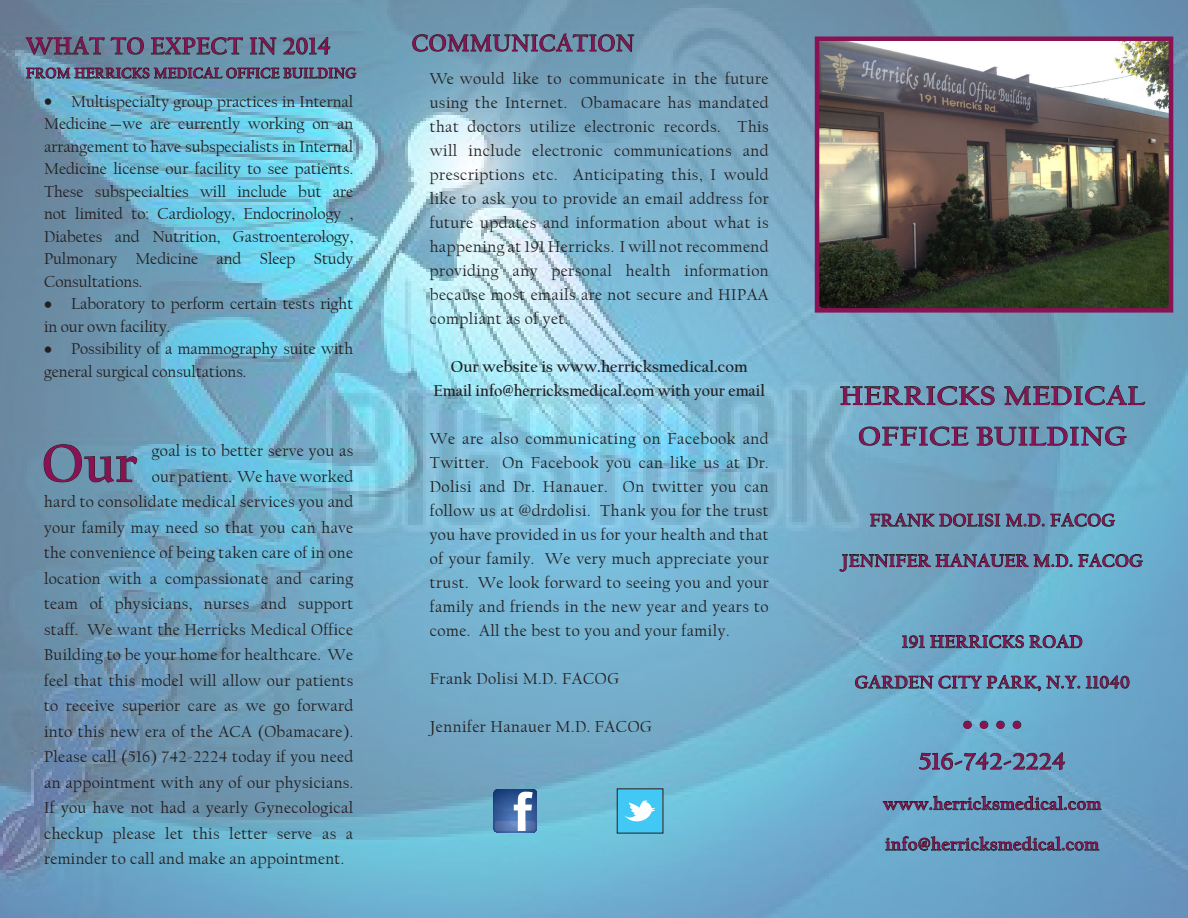
<style>
.page{position:relative;width:1188px;height:918px;background:#fff}
.page>*{position:absolute;margin:0;border:0;box-sizing:border-box;transform-origin:0 0}
.t1{font:700 55.05px "Californian FB";color:#881253}
.t2{font:700 27px "Californian FB";letter-spacing:.025em;color:#881253;scale:1.1 1}
.t3{font:700 24.3px "Californian FB";letter-spacing:.025em;color:#881253;scale:.96 1}
.t4{font:700 24px "Californian FB";letter-spacing:.025em;color:#881253}
.t5{font:700 18px "Californian FB";letter-spacing:.025em;color:#881253}
.t6{font:16.5px/24px "Californian FB";letter-spacing:.02em;color:#231f20;text-align:justify}
.t7{font:16.5px/22.5px "Californian FB";color:#231f20}
.t8{font:700 16.5px "Californian FB";color:#231f20;scale:.96 1}
.t9{font:700 16.5px "Californian FB";color:#231f20}
.t10{font:700 15px "Californian FB";letter-spacing:.025em;color:#881253;scale:.96 1}
.t11{font:700 13.5px "Californian FB";color:#881253}
.s1{font-size:12px}
</style>
<div class="page">
<img style="left:0;top:0;width:1188px;height:918px">
<img style="left:820px;top:41px;width:348px;height:267px">
<div style="left:815px;top:36px;width:358px;height:277px;border:4px solid #881253"></div>
<svg style="left:840px;top:382px;width:155px;height:24px;background:#62889e"></svg>
<svg style="left:1004px;top:353px;width:142px;height:56px;background:#6696ae"></svg>
<svg style="left:859px;top:422px;width:110px;height:24px;background:#618ba1"></svg>
<svg style="left:976px;top:421px;width:151px;height:39px;background:#6393ad"></svg>
<svg style="left:839px;top:475px;width:304px;height:114px;background:#6a9db8"></svg>
<svg style="left:902px;top:630px;width:181px;height:20px;background:#5a89a0"></svg>
<svg style="left:855px;top:671px;width:275px;height:39px;background:#649eba"></svg>
<svg style="left:963px;top:720px;width:9px;height:9px"></svg>
<svg style="left:979px;top:720px;width:10px;height:9px"></svg>
<svg style="left:996px;top:720px;width:9px;height:9px"></svg>
<svg style="left:1012px;top:720px;width:10px;height:9px"></svg>
<svg style="left:918px;top:749px;width:147px;height:34px;background:#6298b5"></svg>
<svg style="left:883px;top:796px;width:219px;height:14px;background:#527990"></svg>
<svg style="left:885px;top:836px;width:214px;height:15px;background:#51768e"></svg>
<svg style="left:26px;top:5px;width:331px;height:79px;background:#618499"></svg>
<svg style="left:43px;top:444px;width:95px;height:39px;background:#62889e"></svg>
<svg style="left:412px;top:0;width:222px;height:71px;background:#6a90a7"></svg>
<svg style="left:494px;top:789px;width:43px;height:43px"></svg>
<div style="left:618px;top:789px;width:43px;height:43px;background:#42c8f4"></div>
<svg style="left:625px;top:800px;width:30px;height:22px"></svg>
<p class="t3" style="left:26px;top:32px;width:319px">WHAT TO EXPECT IN 2014</p>
<p class="t10" style="left:26px;top:65px;width:345px">FROM HERRICKS MEDICAL OFFICE BUILDING</p>
<p class="t6" style="left:44px;top:90px;width:311px;line-height:22.5px"><span class="s1">•</span> Multispecialty group practices in Internal Medicine we are currently working on an arrangement to have subspecialists in Internal Medicine license our facility to see patients.<br>These subspecialties will include but are not limited to: Cardiology, Endocrinology , Diabetes and Nutrition, Gastroenterology, Pulmonary Medicine and Sleep Study Consultations.</p>
<p class="t7" style="left:44px;top:293px;width:311px"><span class="s1">•</span> Laboratory to perform certain tests right in our own facility.</p>
<p class="t7" style="left:44px;top:338px;width:311px"><span class="s1">•</span> Possibility of a mammography suite with general surgical consultations.</p>
<p class="t1" style="left:42px;top:432px;width:97px">Our</p>
<p class="t6" style="left:152px;top:439px;width:203px">goal is to better serve you as</p>
<p class="t6" style="left:152px;top:464px;width:203px">our patient. We have worked</p>
<p class="t6" style="left:44px;top:490px;width:311px">hard to consolidate medical services you and</p>
<p class="t6" style="left:44px;top:515px;width:311px">your family may need so that you can have</p>
<p class="t6" style="left:44px;top:541px;width:311px">the convenience of being taken care of in one</p>
<p class="t6" style="left:44px;top:566px;width:311px">location with a compassionate and caring</p>
<p class="t6" style="left:44px;top:592px;width:311px">team of physicians, nurses and support</p>
<p class="t6" style="left:44px;top:617px;width:311px">staff. We want the Herricks Medical Office</p>
<p class="t6" style="left:44px;top:643px;width:311px">Building to be your home for healthcare. We</p>
<p class="t6" style="left:44px;top:668px;width:311px">feel that this model will allow our patients</p>
<p class="t6" style="left:44px;top:694px;width:311px">to receive superior care as we go forward</p>
<p class="t6" style="left:44px;top:719px;width:311px">into this new era of the ACA (Obamacare).</p>
<p class="t6" style="left:44px;top:745px;width:311px">Please call (516) 742-2224 today if you need</p>
<p class="t6" style="left:44px;top:770px;width:311px">an appointment with any of our physicians.</p>
<p class="t6" style="left:44px;top:796px;width:311px">If you have not had a yearly Gynecological</p>
<p class="t6" style="left:44px;top:821px;width:311px">checkup please let this letter serve as a</p>
<p class="t6" style="left:44px;top:847px;width:302px">reminder to call and make an appointment.</p>
<p class="t3" style="left:412px;top:29px;width:233px">COMMUNICATION</p>
<p class="t6" style="left:430px;top:67px;width:341px">We would like to communicate in the future using the Internet. Obamacare has mandated that doctors utilize electronic records. This will include electronic communications and prescriptions etc. Anticipating this, I would like to ask you to provide an email address for future updates and information about what is happening at 191 Herricks. I will not recommend providing any personal health information because most emails are not secure and HIPAA compliant as of yet.</p>
<p class="t9" style="left:451px;top:357px;width:298px">Our website is www.herricksmedical.com</p>
<p class="t8" style="left:434px;top:381px;width:347px">Email info@herricksmedical.com with your email</p>
<p class="t6" style="left:430px;top:427px;width:341px">We are also communicating on Facebook and Twitter. On Facebook you can like us at Dr.<br>Dolisi and Dr. Hanauer. On twitter you can follow us at @drdolisi. Thank you for the trust you have provided in us for your health and that of your family. We very much appreciate your trust. We look forward to seeing you and your family and friends in the new year and years to come. All the best to you and your family.</p>
<p class="t6" style="left:430px;top:667px;width:191px">Frank Dolisi M.D. FACOG</p>
<p class="t6" style="left:430px;top:715px;width:224px">Jennifer Hanauer M.D. FACOG</p>
<p class="t2" style="left:840px;top:381px;width:278px">HERRICKS MEDICAL</p>
<p class="t2" style="left:858px;top:421px;width:245px">OFFICE BUILDING</p>
<p class="t5" style="left:870px;top:510px;width:246px">FRANK DOLISI M.D. FACOG</p>
<p class="t5" style="left:842px;top:551px;width:302px">JENNIFER HANAUER M.D. FACOG</p>
<p class="t5" style="left:902px;top:632px;width:182px">191 HERRICKS ROAD</p>
<p class="t5" style="left:855px;top:672px;width:277px">GARDEN CITY PARK, N.Y. 11040</p>
<p class="t11" style="left:963px;top:717px;width:60px">• • • •</p>
<p class="t4" style="left:919px;top:748px;width:148px">516-742-2224</p>
<p class="t5" style="left:883px;top:794px;width:219px">www.herricksmedical.com</p>
<p class="t5" style="left:885px;top:834px;width:215px">info@herricksmedical.com</p>
</div>
